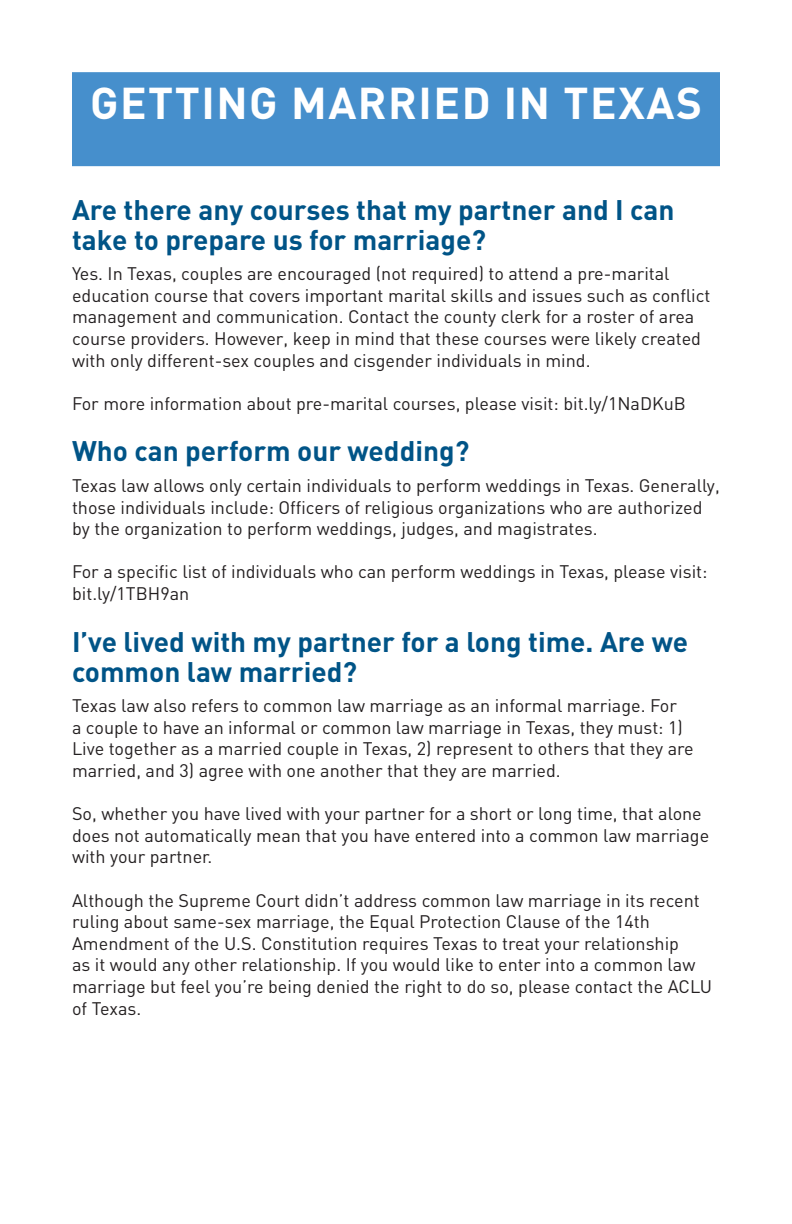
<style>
.page{position:relative;width:792px;height:1224px;background:#fff}
.page>*{position:absolute;margin:0;border:0;box-sizing:border-box;transform-origin:0 0}
.hed_1{font:700 44px "DIN";letter-spacing:.035em;color:#fff}
.graph_head_1{font:700 28px/30px "DIN";color:#005487}
.t1{font:18px/21.6px "DIN";color:#231f20}
</style>
<div class="page">
<div style="left:72px;top:72px;width:648px;height:94px;background:#468fcc"></div>
<p class="hed_1" style="left:90px;top:74px;width:614px">GETTING MARRIED IN TEXAS</p>
<p class="graph_head_1" style="left:72px;top:193px;width:604px">Are there any courses that my partner and I can take to prepare us for marriage?</p>
<p class="t1" style="left:72px;top:263px;width:640px">Yes. In Texas, couples are encouraged (not required) to attend a pre-marital education course that covers important marital skills and issues such as conflict management and communication. Contact the county clerk for a roster of area course providers. However, keep in mind that these courses were likely created with only different-sex couples and cisgender individuals in mind.</p>
<p class="t1" style="left:72px;top:392px;width:616px">For more information about pre-marital courses, please visit: bit.ly/1NaDKuB</p>
<p class="graph_head_1" style="left:72px;top:435px;width:399px">Who can perform our wedding?</p>
<p class="t1" style="left:72px;top:474px;width:649px">Texas law allows only certain individuals to perform weddings in Texas. Generally, those individuals include: Officers of religious organizations who are authorized by the organization to perform weddings, judges, and magistrates.</p>
<p class="t1" style="left:72px;top:561px;width:637px">For a specific list of individuals who can perform weddings in Texas, please visit:</p>
<p class="t1" style="left:72px;top:582px;width:119px">bit.ly/1TBH9an</p>
<p class="graph_head_1" style="left:72px;top:625px;width:618px">I’ve lived with my partner for a long time. Are we common law married?</p>
<p class="t1" style="left:72px;top:695px;width:623px">Texas law also refers to common law marriage as an informal marriage. For<br>a couple to have an informal or common law marriage in Texas, they must: 1)<br>Live together as a married couple in Texas, 2) represent to others that they are married, and 3) agree with one another that they are married.</p>
<p class="t1" style="left:72px;top:803px;width:639px">So, whether you have lived with your partner for a short or long time, that alone does not automatically mean that you have entered into a common law marriage with your partner.</p>
<p class="t1" style="left:72px;top:889px;width:642px">Although the Supreme Court didn’t address common law marriage in its recent ruling about same-sex marriage, the Equal Protection Clause of the 14th Amendment of the U.S. Constitution requires Texas to treat your relationship<br>as it would any other relationship. If you would like to enter into a common law marriage but feel you’re being denied the right to do so, please contact the ACLU of Texas.</p>
</div>
